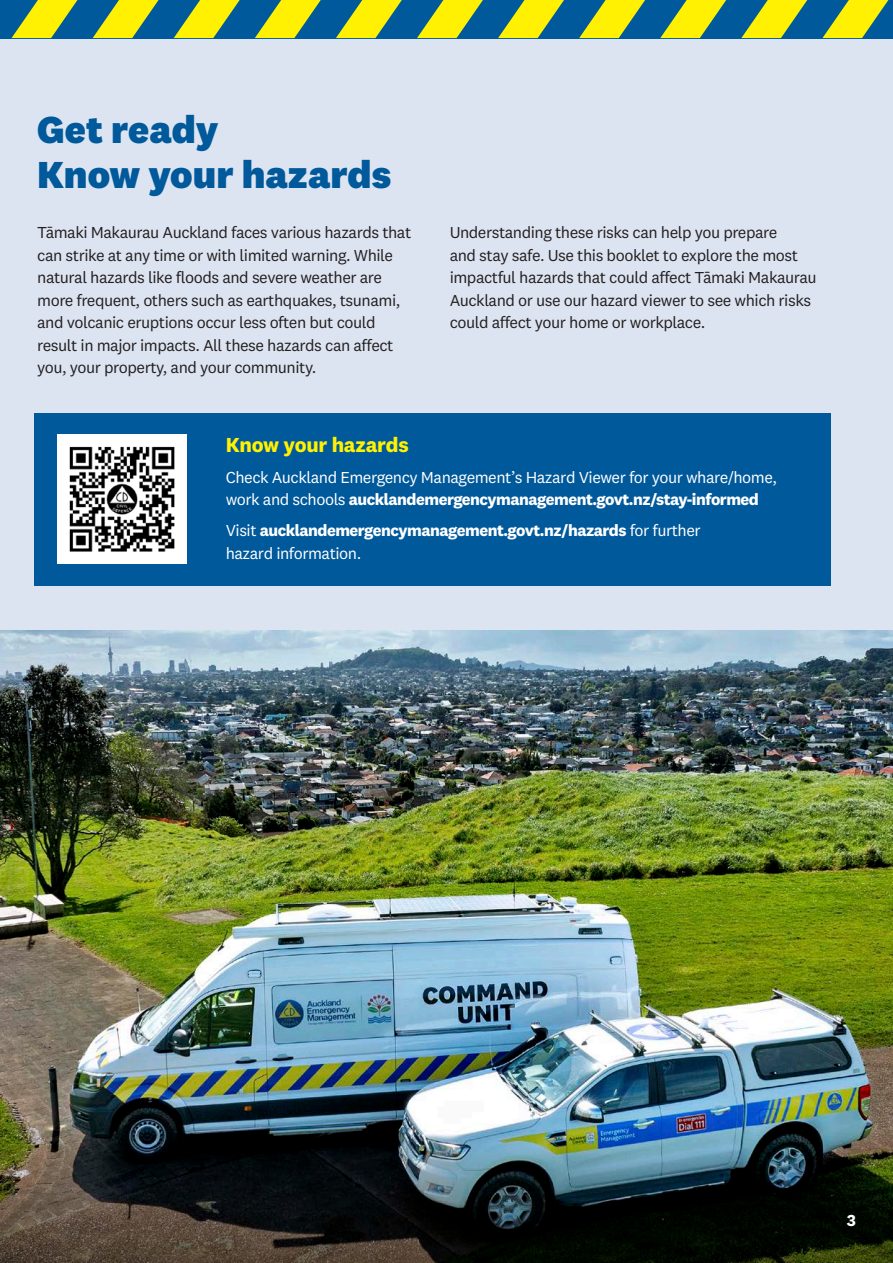
<style>
.page{position:relative;width:893px;height:1263px;background:#fff}
.page>*{position:absolute;margin:0;border:0;box-sizing:border-box;transform-origin:0 0}
.t1{font:800 39px/45px "National 2";color:#00599b}
.t2{font:700 21px "National 2";letter-spacing:-.01em;color:#fff101}
.t3{font:16.5px/22.5px "National 2";letter-spacing:-.03em;color:#231f20}
.t4{font:16.5px/22.5px "National 2";letter-spacing:-.03em;color:#fff}
.t5{font:700 16.5px/22.5px "National 2";letter-spacing:-.03em;color:#fff}
.s1{font-weight:700}
.s2{font-weight:400}
</style>
<div class="page">
<div style="left:0;top:36px;width:893px;height:1227px;background:#dde4f1"></div>
<div style="left:34px;top:413px;width:796px;height:172px;background:#00599b"></div>
<img style="left:57px;top:435px;width:129px;height:129px">
<div style="left:0;top:0;width:893px;height:38px;background:#00599b"></div>
<svg style="left:174px;top:0;width:66px;height:38px"></svg>
<svg style="left:93px;top:0;width:66px;height:38px"></svg>
<svg style="left:12px;top:0;width:65px;height:38px"></svg>
<svg style="left:255px;top:0;width:66px;height:38px"></svg>
<svg style="left:336px;top:0;width:66px;height:38px"></svg>
<svg style="left:498px;top:0;width:66px;height:38px"></svg>
<svg style="left:579px;top:0;width:66px;height:38px"></svg>
<svg style="left:660px;top:0;width:66px;height:38px"></svg>
<svg style="left:741px;top:0;width:66px;height:38px"></svg>
<svg style="left:822px;top:0;width:66px;height:38px"></svg>
<svg style="left:417px;top:0;width:66px;height:38px"></svg>
<img style="left:0;top:630px;width:893px;height:496px">
<img style="left:0;top:1126px;width:893px;height:137px">
<h1 class="t1" style="left:37px;top:106px;width:356px">Get ready<br>Know your hazards</h1>
<p class="t3" style="left:37px;top:221px;width:376px">Tāmaki Makaurau Auckland faces various hazards that can strike at any time or with limited warning. While natural hazards like floods and severe weather are more frequent, others such as earthquakes, tsunami, and volcanic eruptions occur less often but could result in major impacts. All these hazards can affect you, your property, and your community.</p>
<p class="t3" style="left:450px;top:221px;width:369px">Understanding these risks can help you prepare<br>and stay safe. Use this booklet to explore the most impactful hazards that could affect Tāmaki Makaurau Auckland or use our hazard viewer to see which risks could affect your home or workplace.</p>
<p class="t2" style="left:226px;top:432px;width:185px">Know your hazards</p>
<p class="t4" style="left:226px;top:466px;width:553px">Check Auckland Emergency Management’s Hazard Viewer for your whare/home, work and schools <span class="s1">aucklandemergencymanagement.govt.nz/stay-informed</span></p>
<p class="t5" style="left:226px;top:519px;width:476px"><span class="s2">Visit</span> aucklandemergencymanagement.govt.nz/hazards <span class="s2">for further hazard information.</span></p>
<p class="t5" style="left:847px;top:1209px;width:11px">3</p>
</div>
